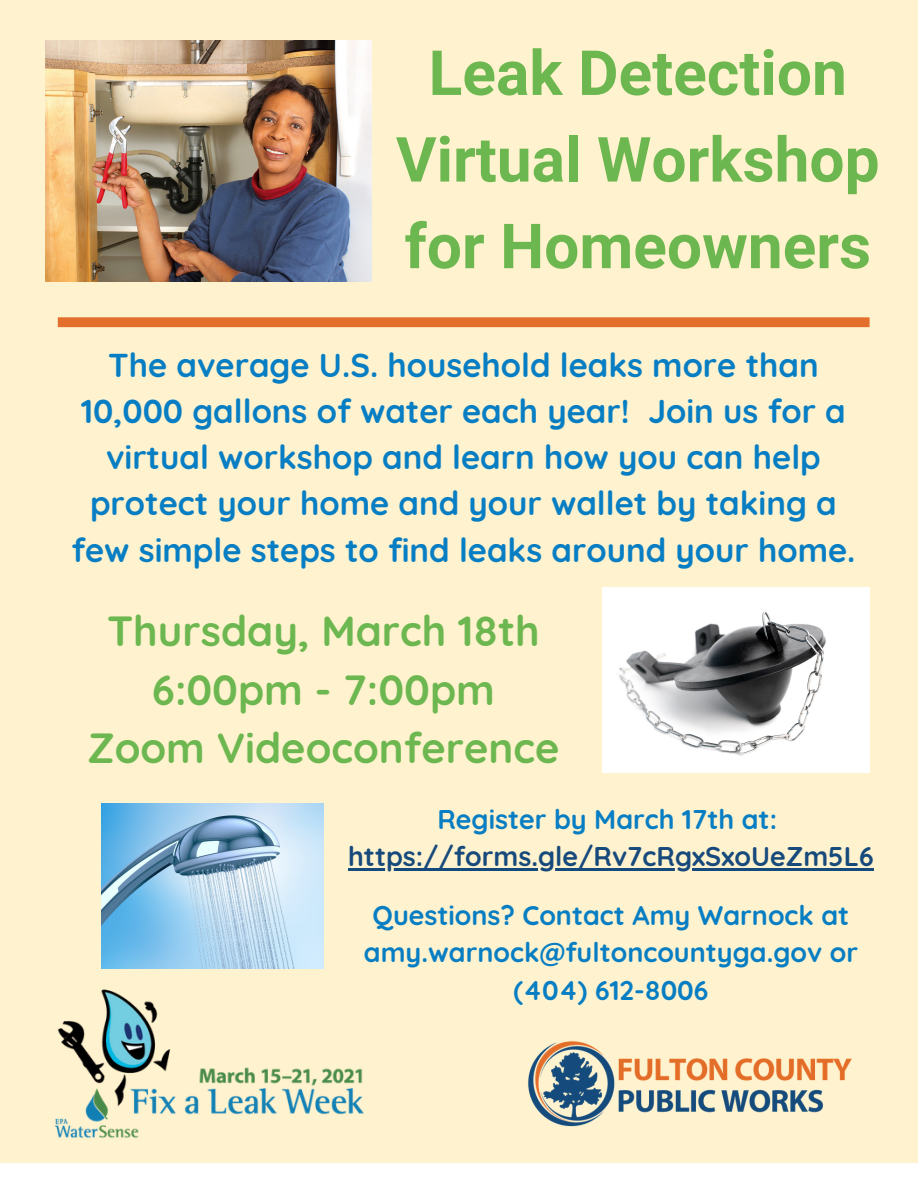
<style>
.page{position:relative;width:918px;height:1188px;background:#fff}
.page>*{position:absolute;margin:0;border:0;box-sizing:border-box;transform-origin:0 0}
.t1{font:700 62.25px/86.7px "Roboto";color:#6db750;text-align:center}
.t2{font:700 42px "Quicksand";color:#6db750}
.t3{font:700 33px/46.2px "Quicksand";color:#077ec3;text-align:center}
.t4{font:700 27px/37.2px "Quicksand";color:#077ec3;text-align:center}
.t5{font:700 27px "Quicksand";color:#174a7c}
</style>
<div class="page">
<div style="left:0;top:0;width:918px;height:1163px;background:#fff2ce"></div>
<svg style="left:58px;top:317px;width:812px;height:10px;background:#e47230"></svg>
<img style="left:528px;top:1041px;width:324px;height:86px">
<img style="left:46px;top:40px;width:325px;height:242px">
<img style="left:54px;top:989px;width:310px;height:149px">
<img style="left:101px;top:803px;width:222px;height:166px">
<img style="left:602px;top:588px;width:267px;height:184px">
<hr style="left:348px;top:868px;width:526px;height:2px;background:#174a7c">
<p class="t1" style="left:396px;top:30px;width:485px">Leak Detection<br>Virtual Workshop for Homeowners</p>
<p class="t3" style="left:71px;top:342px;width:786px">The average U.S. household leaks more than 10,000 gallons of water each year! Join us for a virtual workshop and learn how you can help protect your home and your wallet by taking a few simple steps to find leaks around your home.</p>
<p class="t2" style="left:107px;top:604px;width:434px">Thursday, March 18th</p>
<p class="t2" style="left:152px;top:663px;width:344px">6:00pm - 7:00pm</p>
<p class="t2" style="left:88px;top:721px;width:473px">Zoom Videoconference</p>
<p class="t4" style="left:437px;top:800px;width:341px">Register by March 17th at:</p>
<p class="t5" style="left:348px;top:839px;width:527px">https://forms.gle/Rv7cRgxSxoUeZm5L6</p>
<p class="t4" style="left:364px;top:897px;width:496px">Questions? Contact Amy Warnock at amy.warnock@fultoncountyga.gov or (404) 612-8006</p>
</div>
